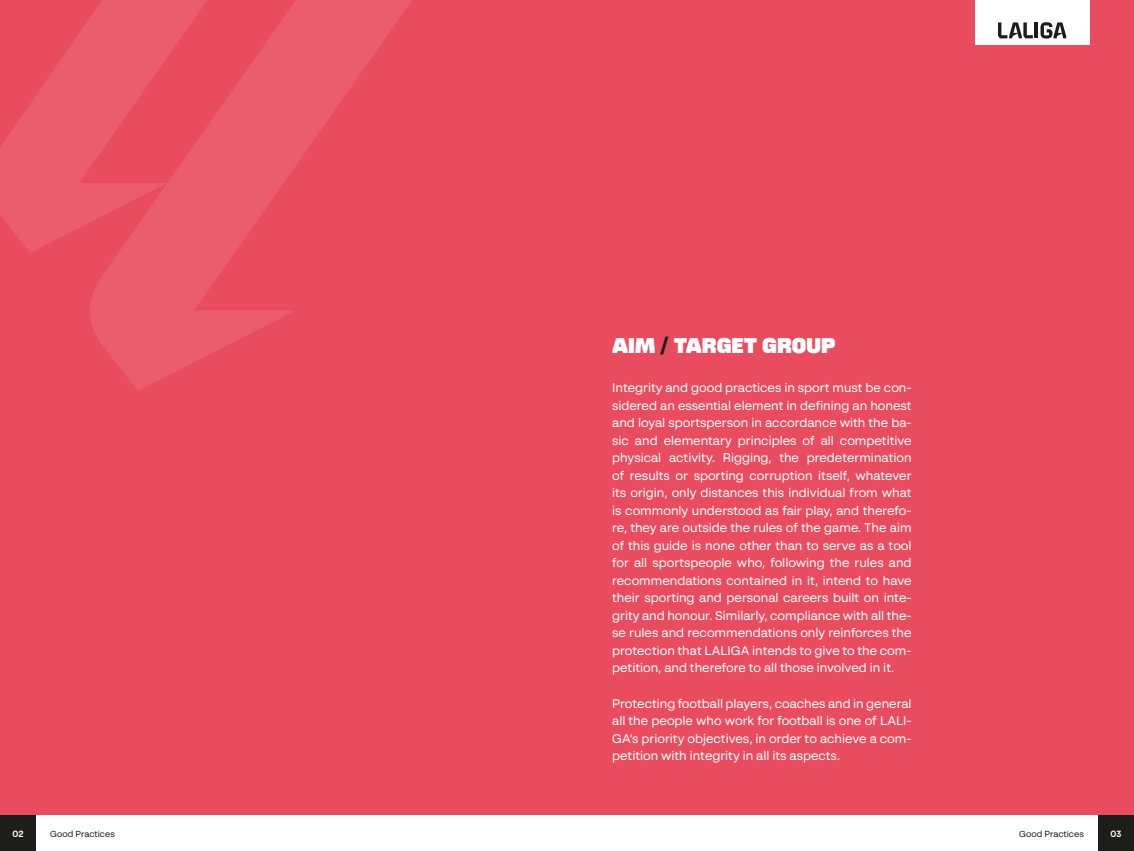
<style>
.page{position:relative;width:1134px;height:851px;background:#fff}
.page>*{position:absolute;margin:0;border:0;box-sizing:border-box;transform-origin:0 0}
.t1{font:700 expanded 21.25px "LALIGA Headline";color:#fff}
.t2{font:12.5px/17.5px "LALIGA Text";color:#fff;text-align:justify}
.t3{font:700 9px "LALIGA Text";color:#fff}
.t4{font:8.75px "LALIGA Text";color:#1d1d1b}
.s1{color:#1d1d1b}
</style>
<div class="page">
<div style="left:0;top:0;width:1134px;height:850px;background:#e94c5e"></div>
<svg style="left:0;top:0;width:412px;height:390px"></svg>
<div style="left:975px;top:0;width:114px;height:45px;background:#fff"></div>
<svg style="left:998px;top:22px;width:35px;height:16px"></svg>
<hr style="left:1035px;top:22px;width:3px;height:16px;background:#1d1d1b">
<svg style="left:1040px;top:22px;width:26px;height:17px"></svg>
<div style="left:36px;top:814px;width:1062px;height:36px;background:#fff"></div>
<div style="left:0;top:814px;width:36px;height:36px;background:#1d1d1b"></div>
<div style="left:1098px;top:814px;width:36px;height:36px;background:#1d1d1b"></div>
<h1 class="t1" style="left:612px;top:333px;width:225px">AIM <span class="s1">/</span> TARGET GROUP</h1>
<p class="t2" style="left:612px;top:378px;width:301px">Integrity and good practices in sport must be con&shy;sidered an essential element in defining an honest and loyal sportsperson in accordance with the ba&shy;sic and elementary principles of all competitive physical activity. Rigging, the predetermination of results or sporting corruption itself, whatever its origin, only distances this individual from what is commonly understood as fair play, and therefo&shy;re, they are outside the rules of the game. The aim of this guide is none other than to serve as a tool for all sportspeople who, following the rules and recommendations contained in it, intend to have their sporting and personal careers built on inte&shy;grity and honour. Similarly, compliance with all the&shy;se rules and recommendations only reinforces the protection that LALIGA intends to give to the com&shy;petition, and therefore to all those involved in it.</p>
<p class="t2" style="left:612px;top:694px;width:301px">Protecting football players, coaches and in general all the people who work for football is one of LALI-GA’s priority objectives, in order to achieve a com&shy;petition with integrity in all its aspects.</p>
<p class="t3" style="left:12px;top:828px;width:13px">02</p>
<p class="t4" style="left:50px;top:828px;width:66px">Good Practices</p>
<p class="t4" style="left:1019px;top:828px;width:66px">Good Practices</p>
<p class="t3" style="left:1110px;top:828px;width:12px">03</p>
</div>
